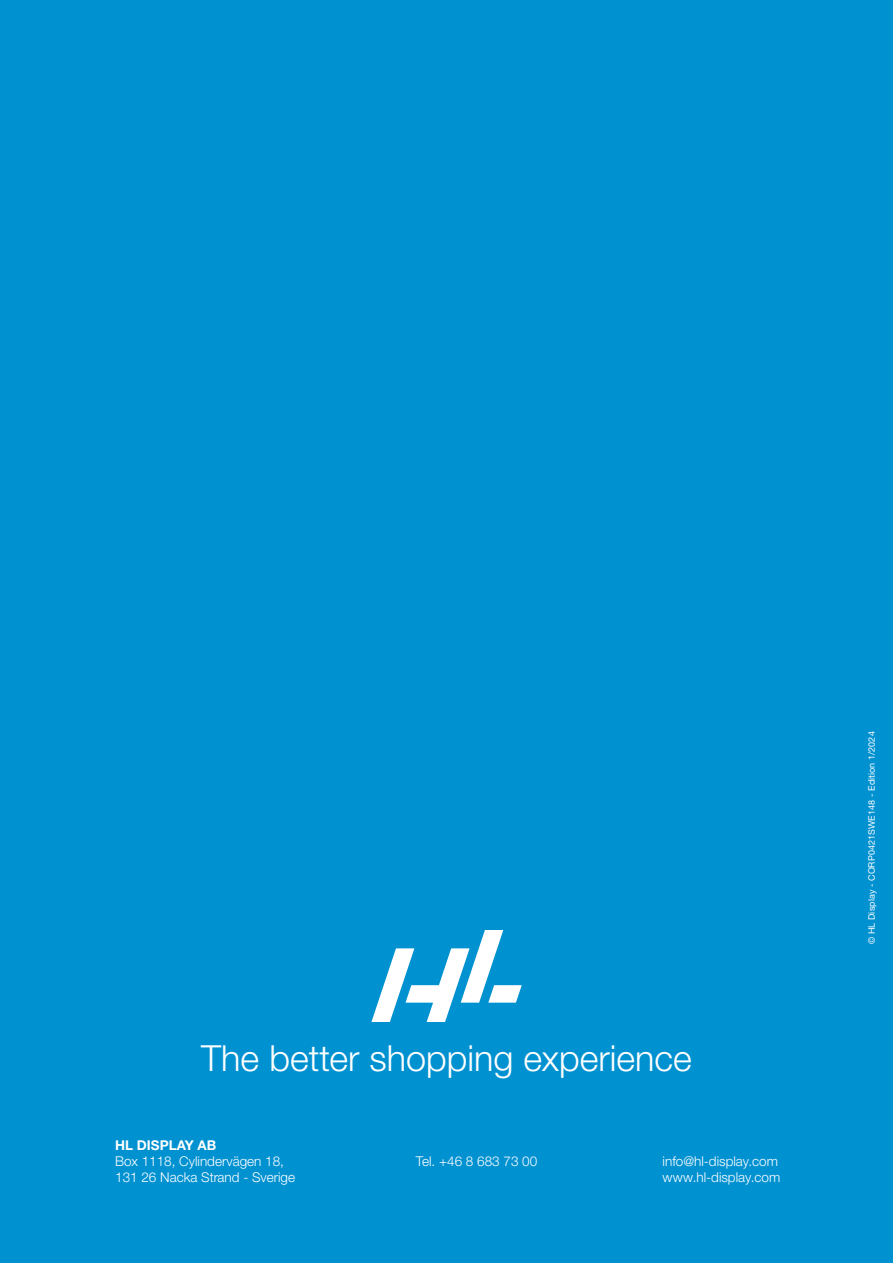
<style>
.page{position:relative;width:893px;height:1263px;background:#0091d1}
.page>*{position:absolute;margin:0;border:0;box-sizing:border-box;transform-origin:0 0}
.t1{font:300 36px "Helvetica Neue LTW1 G";color:#fff}
.Företagsnamn{font:300 13.5px "Helvetica Neue LTW1 G";color:#fff}
.Företagsnamn-2{font:700 13.5px "Helvetica Neue LTW1 G";color:#fff}
.t2{font:9px "Helvetica Neue LTW1 G";letter-spacing:.01em;color:#fff}
</style>
<div class="page">
<svg style="left:371px;top:930px;width:151px;height:92px"></svg>
<p class="t1" style="left:201px;top:1036px;width:492px">The better shopping experience</p>
<p class="Företagsnamn-2" style="left:115px;top:1136px;width:103px">HL DISPLAY AB</p>
<p class="Företagsnamn" style="left:115px;top:1153px;width:170px">Box 1118, Cylindervägen 18,</p>
<p class="Företagsnamn" style="left:115px;top:1169px;width:181px">131 26 Nacka Strand - Sverige</p>
<p class="Företagsnamn" style="left:416px;top:1153px;width:123px">Tel. +46 8 683 73 00</p>
<p class="Företagsnamn" style="left:663px;top:1153px;width:117px">info@hl-display.com</p>
<p class="Företagsnamn" style="left:663px;top:1169px;width:119px">www.hl-display.com</p>
<p class="t2" style="left:866px;top:944px;width:214px;rotate:-90deg">© HL Display - CORP0421SWE148 - Edition 1/2024</p>
</div>
